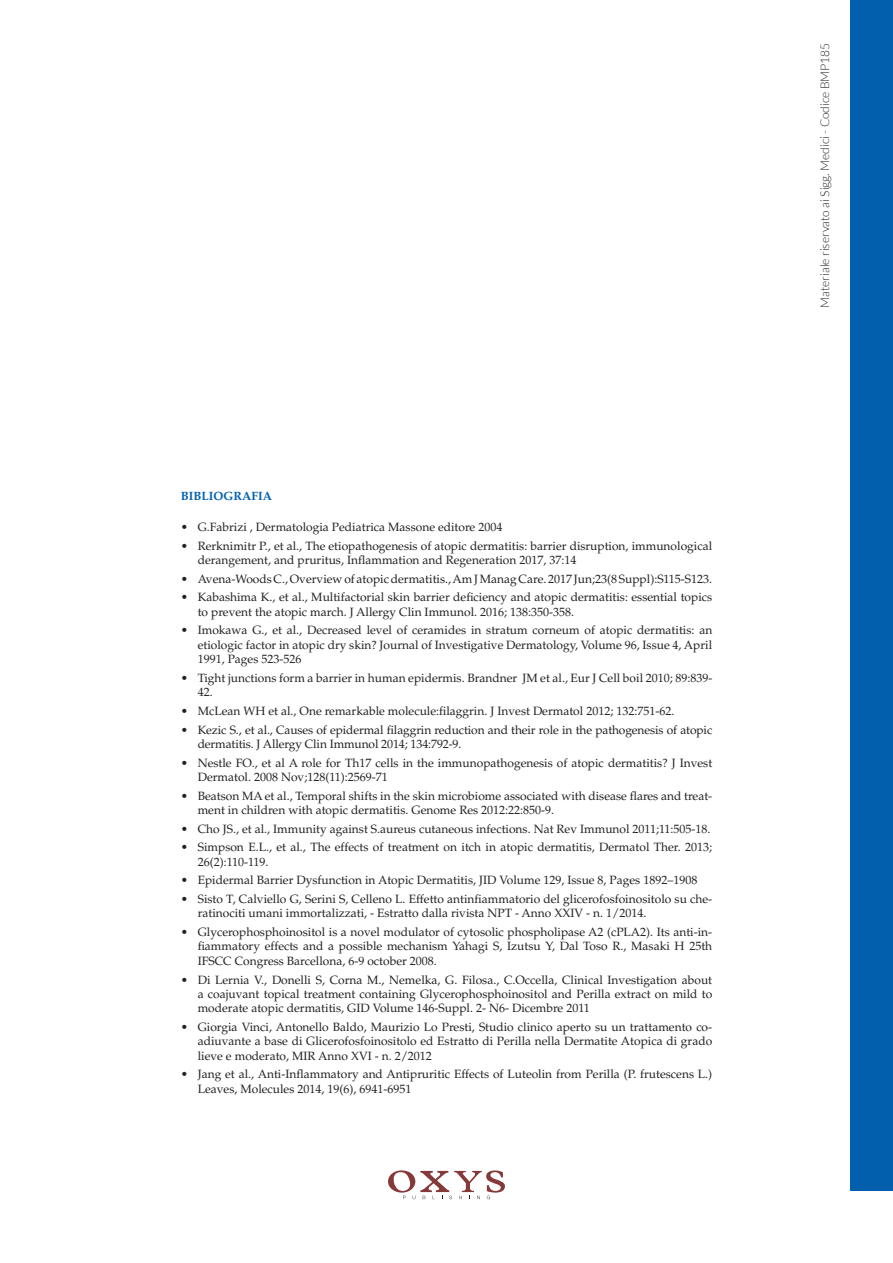
<style>
.page{position:relative;width:893px;height:1263px;background:#fff}
.page>*{position:absolute;margin:0;border:0;box-sizing:border-box;transform-origin:0 0}
.t1{font:12px/14.4px "Palatino LT Std";color:#231f20}
.t2{font:300 12px "Lato";color:#231f20}
.t3{font:700 12px "Palatino LT Std";color:#015fae}
</style>
<div class="page">
<svg style="left:388px;top:1170px;width:117px;height:29px"></svg>
<div style="left:850px;top:0;width:43px;height:1191px;background:#015fae"></div>
<p class="t3" style="left:181px;top:489px;width:93px">BIBLIOGRAFIA</p>
<p class="t1" style="left:181px;top:520px;width:323px">• G.Fabrizi , Dermatologia Pediatrica Massone editore 2004</p>
<p class="t1" style="left:198px;top:538px;width:516px;text-indent:-17px">• Rerknimitr P., et al., The etiopathogenesis of atopic dermatitis: barrier disruption, immunological derangement, and pruritus, Inflammation and Regeneration 2017, 37:14</p>
<p class="t1" style="left:181px;top:572px;width:533px">• Avena-Woods C., Overview of atopic dermatitis., Am J Manag Care. 2017 Jun;23(8 Suppl):S115-S123.</p>
<p class="t1" style="left:198px;top:590px;width:516px;text-indent:-17px">• Kabashima K., et al., Multifactorial skin barrier deficiency and atopic dermatitis: essential topics to prevent the atopic march. J Allergy Clin Immunol. 2016; 138:350-358.</p>
<p class="t1" style="left:198px;top:623px;width:516px;text-align:justify;text-indent:-17px">• Imokawa G., et al., Decreased level of ceramides in stratum corneum of atopic dermatitis: an etiologic factor in atopic dry skin? Journal of Investigative Dermatology, Volume 96, Issue 4, April 1991, Pages 523-526</p>
<p class="t1" style="left:198px;top:671px;width:516px;text-indent:-17px">• Tight junctions form a barrier in human epidermis. Brandner JM et al., Eur J Cell boil 2010; 89:839-<br>42.</p>
<p class="t1" style="left:181px;top:704px;width:495px">• McLean WH et al., One remarkable molecule:filaggrin. J Invest Dermatol 2012; 132:751-62.</p>
<p class="t1" style="left:198px;top:722px;width:516px;text-indent:-17px">• Kezic S., et al., Causes of epidermal filaggrin reduction and their role in the pathogenesis of atopic dermatitis. J Allergy Clin Immunol 2014; 134:792-9.</p>
<p class="t1" style="left:198px;top:755px;width:516px;text-indent:-17px">• Nestle FO., et al A role for Th17 cells in the immunopathogenesis of atopic dermatitis? J Invest<br>Dermatol. 2008 Nov;128(11):2569-71</p>
<p class="t1" style="left:198px;top:788px;width:516px;text-indent:-17px">• Beatson MA et al., Temporal shifts in the skin microbiome associated with disease flares and treat&shy;ment in children with atopic dermatitis. Genome Res 2012:22:850-9.</p>
<p class="t1" style="left:181px;top:821px;width:531px">• Cho JS., et al., Immunity against S.aureus cutaneous infections. Nat Rev Immunol 2011;11:505-18.</p>
<p class="t1" style="left:198px;top:840px;width:516px;text-indent:-17px">• Simpson E.L., et al., The effects of treatment on itch in atopic dermatitis, Dermatol Ther. 2013;<br>26(2):110-119.</p>
<p class="t1" style="left:181px;top:873px;width:518px">• Epidermal Barrier Dysfunction in Atopic Dermatitis, JID Volume 129, Issue 8, Pages 1892–1908</p>
<p class="t1" style="left:198px;top:892px;width:516px;text-indent:-17px">• Sisto T, Calviello G, Serini S, Celleno L. Effetto antinfiammatorio del glicerofosfoinositolo su che&shy;ratinociti umani immortalizzati, - Estratto dalla rivista NPT - Anno XXIV - n. 1/2014.</p>
<p class="t1" style="left:198px;top:925px;width:516px;text-align:justify;text-indent:-17px">• Glycerophosphoinositol is a novel modulator of cytosolic phospholipase A2 (cPLA2). Its anti-in&shy;fiammatory effects and a possible mechanism Yahagi S, Izutsu Y, Dal Toso R., Masaki H 25th IFSCC Congress Barcellona, 6-9 october 2008.</p>
<p class="t1" style="left:198px;top:972px;width:516px;text-align:justify;text-indent:-17px">• Di Lernia V., Donelli S, Corna M., Nemelka, G. Filosa., C.Occella, Clinical Investigation about a coajuvant topical treatment containing Glycerophosphoinositol and Perilla extract on mild to moderate atopic dermatitis, GID Volume 146-Suppl. 2- N6- Dicembre 2011</p>
<p class="t1" style="left:198px;top:1020px;width:516px;text-align:justify;text-indent:-17px">• Giorgia Vinci, Antonello Baldo, Maurizio Lo Presti, Studio clinico aperto su un trattamento co&shy;adiuvante a base di Glicerofosfoinositolo ed Estratto di Perilla nella Dermatite Atopica di grado lieve e moderato, MIR Anno XVI - n. 2/2012</p>
<p class="t1" style="left:198px;top:1067px;width:516px;text-indent:-17px">• Jang et al., Anti-Inflammatory and Antipruritic Effects of Luteolin from Perilla (P. frutescens L.)<br>Leaves, Molecules 2014, 19(6), 6941-6951</p>
<p class="t2" style="left:818px;top:308px;width:267px;rotate:-90deg">Materiale riservato ai Sigg. Medici - Codice BMP185</p>
</div>
